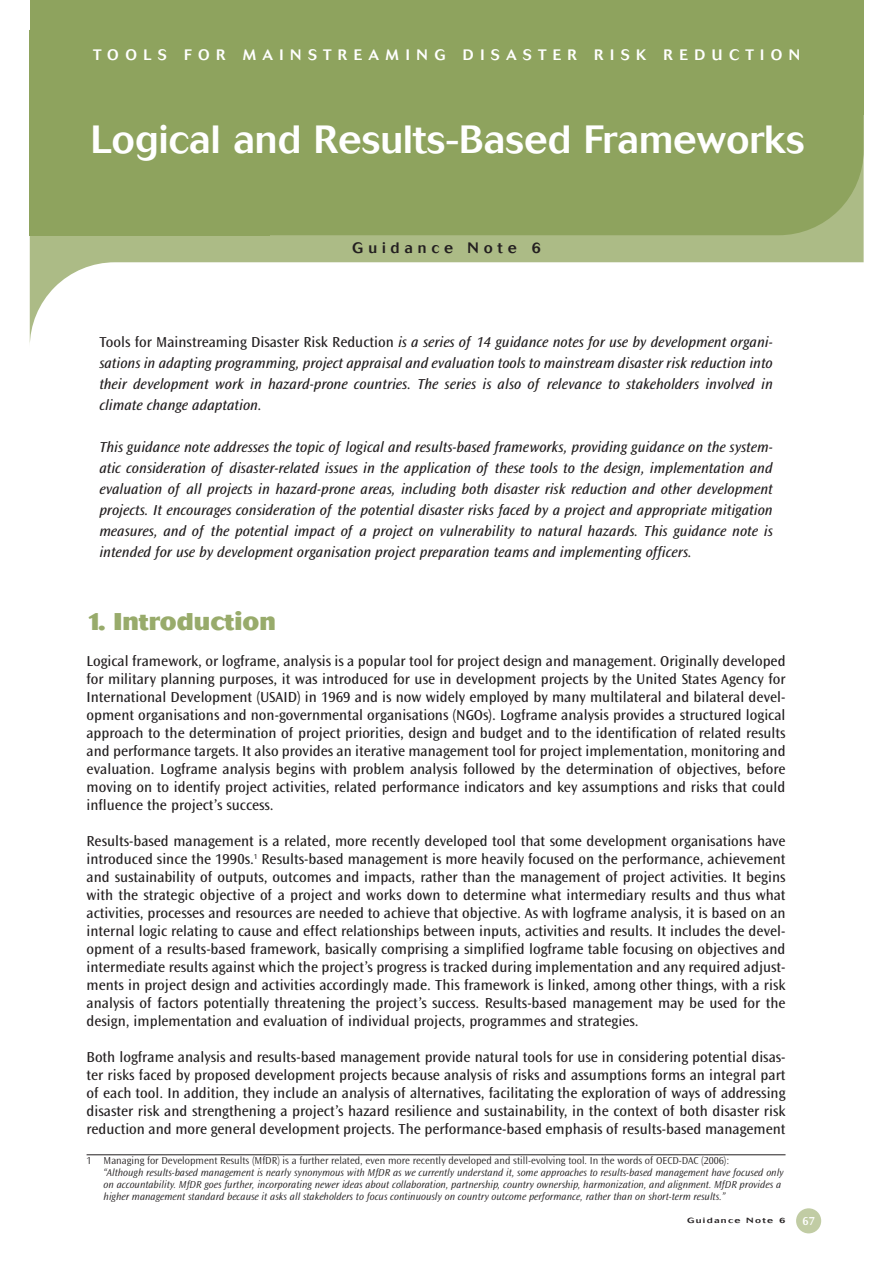
<style>
.page{position:relative;width:893px;height:1263px;background:#fff}
.page>*{position:absolute;margin:0;border:0;box-sizing:border-box;transform-origin:0 0}
.t1{font:500 39px "Cosmos";color:#fff}
.t2{font:800 24px "Cosmos";color:#98ab6b}
.t3{font:15px/18px "Ocean Sans";color:#231f20;text-align:justify}
.t4{font:italic 15px/21px "Ocean Sans";color:#231f20;text-align:justify}
.t5{font:500 15px "Cosmos";letter-spacing:.435em;color:#fff}
.t6{font:500 15px "Cosmos";letter-spacing:.325em;color:#231f20}
.t7{font:600 12px "Ocean Sans";color:#fff}
.t8{font:italic 300 10.5px/12px "Ocean Sans";color:#231f20}
.t9{font:300 10.5px "Ocean Sans";color:#231f20}
.t10{font:500 7.5px "Cosmos";letter-spacing:.13em;color:#231f20;scale:1.33 1}
.s1{font-style:normal}
</style>
<div class="page">
<svg style="left:30px;top:235px;width:833px;height:106px"></svg>
<div style="left:270px;top:115px;width:593px;height:120px;background:#8ea35e"></div>
<div style="left:30px;top:0;width:833px;height:115px;background:#8ea35e"></div>
<div style="left:30px;top:30px;width:240px;height:205px;background:#8ea35e"></div>
<hr style="left:87px;top:1154px;width:698px;height:1px;background:#231f20">
<div style="left:796px;top:1208px;width:25px;height:25px;background:#c1cca4;border-radius:50%"></div>
<p class="t5" style="left:93px;top:49px;width:708px">TOOLS FOR MAINSTREAMING DISASTER RISK REDUCTION</p>
<h1 class="t1" style="left:91px;top:125px;width:715px">Logical and Results-Based Frameworks</h1>
<p class="t6" style="left:352px;top:242px;width:190px">Guidance Note 6</p>
<p class="t4" style="left:99px;top:333px;width:675px"><span class="s1">Tools for Mainstreaming Disaster Risk Reduction</span> is a series of 14 guidance notes for use by development organi&shy;sations in adapting programming, project appraisal and evaluation tools to mainstream disaster risk reduction into their development work in hazard-prone countries. The series is also of relevance to stakeholders involved in climate change adaptation.</p>
<p class="t4" style="left:99px;top:438px;width:675px">This guidance note addresses the topic of logical and results-based frameworks, providing guidance on the system&shy;atic consideration of disaster-related issues in the application of these tools to the design, implementation and evaluation of all projects in hazard-prone areas, including both disaster risk reduction and other development projects. It encourages consideration of the potential disaster risks faced by a project and appropriate mitigation measures, and of the potential impact of a project on vulnerability to natural hazards. This guidance note is intended for use by development organisation project preparation teams and implementing officers.</p>
<h2 class="t2" style="left:87px;top:613px;width:191px">1. Introduction</h2>
<p class="t3" style="left:87px;top:653px;width:700px">Logical framework, or logframe, analysis is a popular tool for project design and management. Originally developed for military planning purposes, it was introduced for use in development projects by the United States Agency for International Development (USAID) in 1969 and is now widely employed by many multilateral and bilateral devel&shy;opment organisations and non-governmental organisations (NGOs). Logframe analysis provides a structured logical approach to the determination of project priorities, design and budget and to the identification of related results and performance targets. It also provides an iterative management tool for project implementation, monitoring and evaluation. Logframe analysis begins with problem analysis followed by the determination of objectives, before moving on to identify project activities, related performance indicators and key assumptions and risks that could influence the project’s success.</p>
<p class="t3" style="left:87px;top:833px;width:700px">Results-based management is a related, more recently developed tool that some development organisations have introduced since the 1990s.<sup>1</sup> Results-based management is more heavily focused on the performance, achievement and sustainability of outputs, outcomes and impacts, rather than the management of project activities. It begins with the strategic objective of a project and works down to determine what intermediary results and thus what activities, processes and resources are needed to achieve that objective. As with logframe analysis, it is based on an internal logic relating to cause and effect relationships between inputs, activities and results. It includes the devel&shy;opment of a results-based framework, basically comprising a simplified logframe table focusing on objectives and intermediate results against which the project’s progress is tracked during implementation and any required adjust&shy;ments in project design and activities accordingly made. This framework is linked, among other things, with a risk analysis of factors potentially threatening the project’s success. Results-based management may be used for the design, implementation and evaluation of individual projects, programmes and strategies.</p>
<p class="t3" style="left:87px;top:1049px;width:700px">Both logframe analysis and results-based management provide natural tools for use in considering potential disas&shy;ter risks faced by proposed development projects because analysis of risks and assumptions forms an integral part of each tool. In addition, they include an analysis of alternatives, facilitating the exploration of ways of addressing disaster risk and strengthening a project’s hazard resilience and sustainability, in the context of both disaster risk reduction and more general development projects. The performance-based emphasis of results-based management</p>
<p class="t9" style="left:87px;top:1156px;width:644px">1 Managing for Development Results (MfDR) is a further related, even more recently developed and still-evolving tool. In the words of OECD-DAC (2006):</p>
<p class="t8" style="left:104px;top:1167px;width:681px">“Although results-based management is nearly synonymous with MfDR as we currently understand it, some approaches to results-based management have focused only on accountability. MfDR goes further, incorporating newer ideas about collaboration, partnership, country ownership, harmonization, and alignment. MfDR provides a higher management standard because it asks all stakeholders to focus continuously on country outcome performance, rather than on short-term results.”</p>
<p class="t10" style="left:687px;top:1218px;width:75px">Guidance Note 6</p>
<p class="t7" style="left:802px;top:1216px;width:14px">67</p>
</div>
